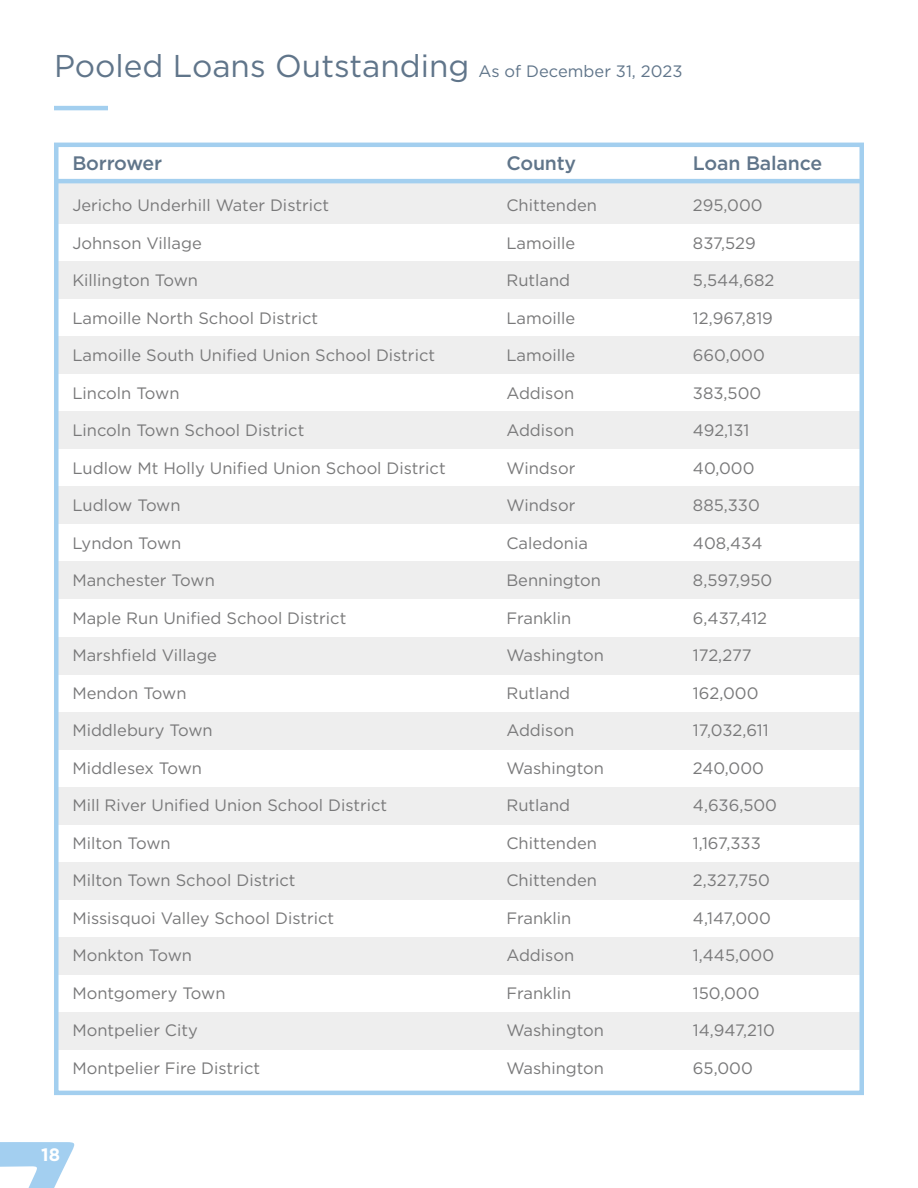
<style>
.page{position:relative;width:918px;height:1188px;background:#fff}
.page>*{position:absolute;margin:0;border:0;box-sizing:border-box;transform-origin:0 0}
.t1{font:31.5px "Gotham";color:#60758a}
.t2{font:500 19.5px "Gotham";letter-spacing:-.01em;color:#60758a}
.t3{font:700 18px "Gotham";color:#fff}
.t4{font:16.5px "Gotham";color:#79797a}
.t5{font:16.5px "Gotham";color:#60758a}
</style>
<div class="page">
<svg style="left:0;top:1142px;width:75px;height:46px"></svg>
<div style="left:56px;top:181px;width:806px;height:43px;background:#eee"></div>
<div style="left:56px;top:261px;width:806px;height:38px;background:#eee"></div>
<div style="left:56px;top:336px;width:806px;height:38px;background:#eee"></div>
<div style="left:56px;top:411px;width:806px;height:38px;background:#eee"></div>
<div style="left:56px;top:487px;width:806px;height:37px;background:#eee"></div>
<div style="left:56px;top:562px;width:806px;height:37px;background:#eee"></div>
<div style="left:56px;top:637px;width:806px;height:37px;background:#eee"></div>
<div style="left:56px;top:712px;width:806px;height:38px;background:#eee"></div>
<div style="left:56px;top:787px;width:806px;height:38px;background:#eee"></div>
<div style="left:56px;top:862px;width:806px;height:38px;background:#eee"></div>
<div style="left:56px;top:937px;width:806px;height:38px;background:#eee"></div>
<div style="left:56px;top:1012px;width:806px;height:38px;background:#eee"></div>
<div style="left:54px;top:143px;width:810px;height:952px;border:4px solid #a3cfef"></div>
<hr style="left:54px;top:106px;width:54px;height:4px;background:#a3cfef">
<hr style="left:56px;top:179px;width:806px;height:4px;background:#a3cfef">
<h1 class="t1" style="left:54px;top:46px;width:417px">Pooled Loans Outstanding</h1>
<p class="t5" style="left:478px;top:60px;width:206px">As of December 31, 2023</p>
<p class="t2" style="left:72px;top:150px;width:91px">Borrower</p>
<p class="t4" style="left:72px;top:195px;width:258px">Jericho Underhill Water District</p>
<p class="t4" style="left:72px;top:232px;width:131px">Johnson Village</p>
<p class="t4" style="left:72px;top:270px;width:127px">Killington Town</p>
<p class="t4" style="left:72px;top:307px;width:247px">Lamoille North School District</p>
<p class="t4" style="left:72px;top:345px;width:364px">Lamoille South Unified Union School District</p>
<p class="t4" style="left:72px;top:382px;width:109px">Lincoln Town</p>
<p class="t4" style="left:72px;top:420px;width:233px">Lincoln Town School District</p>
<p class="t4" style="left:72px;top:457px;width:375px">Ludlow Mt Holly Unified Union School District</p>
<p class="t4" style="left:72px;top:495px;width:110px">Ludlow Town</p>
<p class="t4" style="left:72px;top:532px;width:111px">Lyndon Town</p>
<p class="t4" style="left:72px;top:570px;width:144px">Manchester Town</p>
<p class="t4" style="left:72px;top:607px;width:276px">Maple Run Unified School District</p>
<p class="t4" style="left:72px;top:645px;width:146px">Marshfield Village</p>
<p class="t4" style="left:72px;top:682px;width:116px">Mendon Town</p>
<p class="t4" style="left:72px;top:720px;width:142px">Middlebury Town</p>
<p class="t4" style="left:72px;top:757px;width:131px">Middlesex Town</p>
<p class="t4" style="left:72px;top:795px;width:316px">Mill River Unified Union School District</p>
<p class="t4" style="left:72px;top:832px;width:100px">Milton Town</p>
<p class="t4" style="left:72px;top:870px;width:225px">Milton Town School District</p>
<p class="t4" style="left:72px;top:907px;width:263px">Missisquoi Valley School District</p>
<p class="t4" style="left:72px;top:945px;width:121px">Monkton Town</p>
<p class="t4" style="left:72px;top:982px;width:155px">Montgomery Town</p>
<p class="t4" style="left:72px;top:1020px;width:127px">Montpelier City</p>
<p class="t4" style="left:72px;top:1057px;width:189px">Montpelier Fire District</p>
<p class="t3" style="left:41px;top:1143px;width:20px">18</p>
<p class="t2" style="left:506px;top:150px;width:71px">County</p>
<p class="t2" style="left:693px;top:150px;width:131px">Loan Balance</p>
<p class="t4" style="left:506px;top:195px;width:92px">Chittenden</p>
<p class="t4" style="left:506px;top:232px;width:70px">Lamoille</p>
<p class="t4" style="left:506px;top:270px;width:65px">Rutland</p>
<p class="t4" style="left:506px;top:307px;width:70px">Lamoille</p>
<p class="t4" style="left:506px;top:345px;width:70px">Lamoille</p>
<p class="t4" style="left:506px;top:382px;width:69px">Addison</p>
<p class="t4" style="left:506px;top:420px;width:69px">Addison</p>
<p class="t4" style="left:506px;top:457px;width:71px">Windsor</p>
<p class="t4" style="left:506px;top:495px;width:71px">Windsor</p>
<p class="t4" style="left:506px;top:532px;width:83px">Caledonia</p>
<p class="t4" style="left:506px;top:570px;width:96px">Bennington</p>
<p class="t4" style="left:506px;top:607px;width:67px">Franklin</p>
<p class="t4" style="left:506px;top:645px;width:99px">Washington</p>
<p class="t4" style="left:506px;top:682px;width:65px">Rutland</p>
<p class="t4" style="left:506px;top:720px;width:69px">Addison</p>
<p class="t4" style="left:506px;top:757px;width:99px">Washington</p>
<p class="t4" style="left:506px;top:795px;width:65px">Rutland</p>
<p class="t4" style="left:506px;top:832px;width:92px">Chittenden</p>
<p class="t4" style="left:506px;top:870px;width:92px">Chittenden</p>
<p class="t4" style="left:506px;top:907px;width:67px">Franklin</p>
<p class="t4" style="left:506px;top:945px;width:69px">Addison</p>
<p class="t4" style="left:506px;top:982px;width:67px">Franklin</p>
<p class="t4" style="left:506px;top:1020px;width:99px">Washington</p>
<p class="t4" style="left:506px;top:1057px;width:99px">Washington</p>
<p class="t4" style="left:693px;top:195px;width:71px">295,000</p>
<p class="t4" style="left:693px;top:232px;width:64px">837,529</p>
<p class="t4" style="left:693px;top:270px;width:83px">5,544,682</p>
<p class="t4" style="left:693px;top:307px;width:82px">12,967,819</p>
<p class="t4" style="left:693px;top:345px;width:73px">660,000</p>
<p class="t4" style="left:693px;top:382px;width:70px">383,500</p>
<p class="t4" style="left:693px;top:420px;width:58px">492,131</p>
<p class="t4" style="left:693px;top:457px;width:63px">40,000</p>
<p class="t4" style="left:693px;top:495px;width:68px">885,330</p>
<p class="t4" style="left:693px;top:532px;width:71px">408,434</p>
<p class="t4" style="left:693px;top:570px;width:81px">8,597,950</p>
<p class="t4" style="left:693px;top:607px;width:76px">6,437,412</p>
<p class="t4" style="left:693px;top:645px;width:60px">172,277</p>
<p class="t4" style="left:693px;top:682px;width:67px">162,000</p>
<p class="t4" style="left:693px;top:720px;width:77px">17,032,611</p>
<p class="t4" style="left:693px;top:757px;width:73px">240,000</p>
<p class="t4" style="left:693px;top:795px;width:86px">4,636,500</p>
<p class="t4" style="left:693px;top:832px;width:69px">1,167,333</p>
<p class="t4" style="left:693px;top:870px;width:78px">2,327,750</p>
<p class="t4" style="left:693px;top:907px;width:79px">4,147,000</p>
<p class="t4" style="left:693px;top:945px;width:83px">1,445,000</p>
<p class="t4" style="left:693px;top:982px;width:68px">150,000</p>
<p class="t4" style="left:693px;top:1020px;width:83px">14,947,210</p>
<p class="t4" style="left:693px;top:1057px;width:61px">65,000</p>
</div>
